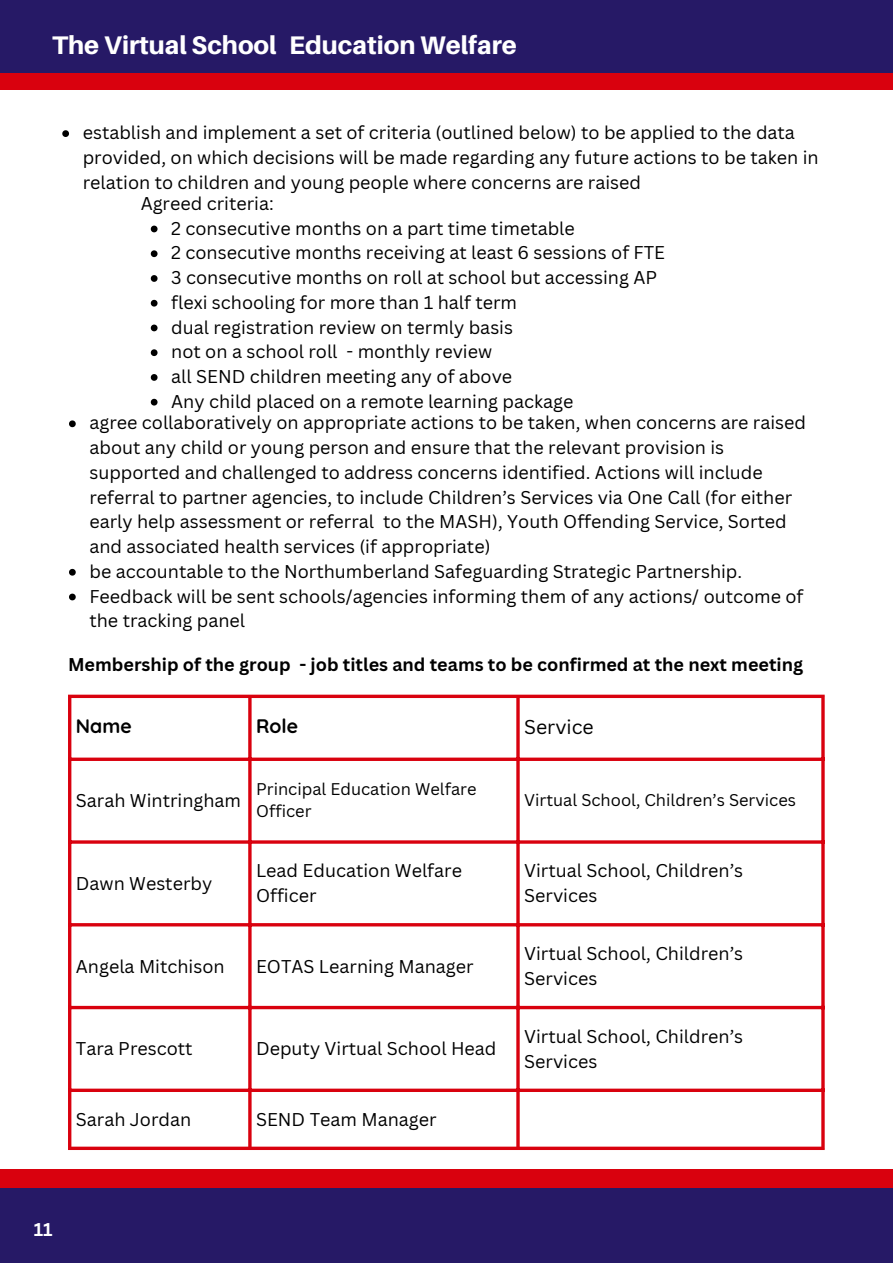
<style>
.page{position:relative;width:893px;height:1264px;background:#fff}
.page>*{position:absolute;margin:0;border:0;box-sizing:border-box;transform-origin:0 0}
.t1{font:800 25.5px "Aileron";color:#fff}
.t2{font:700 19.5px "Quicksand";color:#000}
.t3{font:19.5px "Canva Sans";color:#000}
.t4{font:18px/24.8px "Canva Sans";color:#000}
.t5{font:700 18px "Canva Sans";color:#000}
.t6{font:700 18px "Canva Sans";color:#fff}
.t7{font:16.5px/22.5px "Canva Sans";color:#000}
</style>
<div class="page">
<div style="left:0;top:0;width:892px;height:80px;background:#261966"></div>
<div style="left:0;top:73px;width:892px;height:16px;background:#d9010e"></div>
<div style="left:0;top:1169px;width:892px;height:59px;background:#d9010e"></div>
<div style="left:0;top:1188px;width:892px;height:74px;background:#261966"></div>
<svg style="left:71px;top:698px;width:750px;height:448px"></svg>
<hr style="left:68px;top:698px;width:3px;height:448px;background:#d9010e">
<hr style="left:248px;top:698px;width:3px;height:448px;background:#d9010e">
<hr style="left:516px;top:698px;width:3px;height:448px;background:#d9010e">
<hr style="left:821px;top:698px;width:3px;height:448px;background:#d9010e">
<svg style="left:68px;top:694px;width:756px;height:4px;background:#df2b35"></svg>
<svg style="left:71px;top:757px;width:750px;height:4px;background:#de2732"></svg>
<hr style="left:68px;top:840px;width:756px;height:3px;background:#d9010e">
<hr style="left:68px;top:923px;width:756px;height:3px;background:#d9010e">
<svg style="left:71px;top:1005px;width:751px;height:4px;background:#e13741"></svg>
<hr style="left:68px;top:1088px;width:756px;height:3px;background:#d9010e">
<hr style="left:68px;top:1146px;width:756px;height:3px;background:#d9010e">
<svg style="left:69px;top:420px;width:7px;height:7px"></svg>
<svg style="left:69px;top:569px;width:7px;height:6px"></svg>
<svg style="left:69px;top:593px;width:7px;height:7px"></svg>
<svg style="left:62px;top:130px;width:7px;height:7px"></svg>
<svg style="left:151px;top:226px;width:6px;height:6px"></svg>
<svg style="left:151px;top:250px;width:6px;height:7px"></svg>
<svg style="left:151px;top:275px;width:6px;height:7px"></svg>
<svg style="left:151px;top:300px;width:6px;height:6px"></svg>
<svg style="left:151px;top:324px;width:6px;height:7px"></svg>
<svg style="left:151px;top:349px;width:6px;height:7px"></svg>
<svg style="left:151px;top:374px;width:6px;height:7px"></svg>
<svg style="left:151px;top:399px;width:6px;height:6px"></svg>
<h1 class="t1" style="left:52px;top:29px;width:226px">The Virtual School</h1>
<h1 class="t1" style="left:289px;top:29px;width:229px">Education Welfare</h1>
<p class="t4" style="left:83px;top:120px;width:737px">establish and implement a set of criteria (outlined below) to be applied to the data provided, on which decisions will be made regarding any future actions to be taken in relation to children and young people where concerns are raised</p>
<p class="t4" style="left:171px;top:215px;width:495px">2 consecutive months on a part time timetable<br>2 consecutive months receiving at least 6 sessions of FTE 3 consecutive months on roll at school but accessing AP flexi schooling for more than 1 half term<br>dual registration review on termly basis<br>not on a school roll - monthly review<br>all SEND children meeting any of above<br>Any child placed on a remote learning package</p>
<p class="t4" style="left:141px;top:190px;width:135px">Agreed criteria:</p>
<p class="t4" style="left:89px;top:410px;width:718px">agree collaboratively on appropriate actions to be taken, when concerns are raised about any child or young person and ensure that the relevant provision is supported and challenged to address concerns identified. Actions will include referral to partner agencies, to include Children’s Services via One Call (for either early help assessment or referral to the MASH), Youth Offending Service, Sorted and associated health services (if appropriate)<br>be accountable to the Northumberland Safeguarding Strategic Partnership.<br>Feedback will be sent schools/agencies informing them of any actions/ outcome of the tracking panel</p>
<p class="t5" style="left:68px;top:652px;width:736px">Membership of the group - job titles and teams to be confirmed at the next meeting</p>
<p class="t2" style="left:76px;top:713px;width:57px">Name</p>
<p class="t2" style="left:256px;top:713px;width:43px">Role</p>
<p class="t3" style="left:524px;top:713px;width:71px">Service</p>
<p class="t4" style="left:76px;top:787px;width:167px">Sarah Wintringham</p>
<p class="t7" style="left:256px;top:777px;width:222px">Principal Education Welfare<br>Officer</p>
<p class="t7" style="left:524px;top:788px;width:273px">Virtual School, Children’s Services</p>
<p class="t4" style="left:76px;top:870px;width:138px">Dawn Westerby</p>
<p class="t4" style="left:256px;top:858px;width:207px">Lead Education Welfare<br>Officer</p>
<p class="t4" style="left:524px;top:858px;width:220px">Virtual School, Children’s<br>Services</p>
<p class="t4" style="left:76px;top:953px;width:150px">Angela Mitchison</p>
<p class="t4" style="left:256px;top:953px;width:219px">EOTAS Learning Manager</p>
<p class="t4" style="left:76px;top:1035px;width:118px">Tara Prescott</p>
<p class="t4" style="left:256px;top:1035px;width:242px">Deputy Virtual School Head</p>
<p class="t4" style="left:76px;top:1106px;width:117px">Sarah Jordan</p>
<p class="t4" style="left:256px;top:1106px;width:182px">SEND Team Manager</p>
<p class="t4" style="left:524px;top:940px;width:220px">Virtual School, Children’s<br>Services</p>
<p class="t4" style="left:524px;top:1023px;width:220px">Virtual School, Children’s<br>Services</p>
<p class="t6" style="left:34px;top:1216px;width:20px">11</p>
</div>
